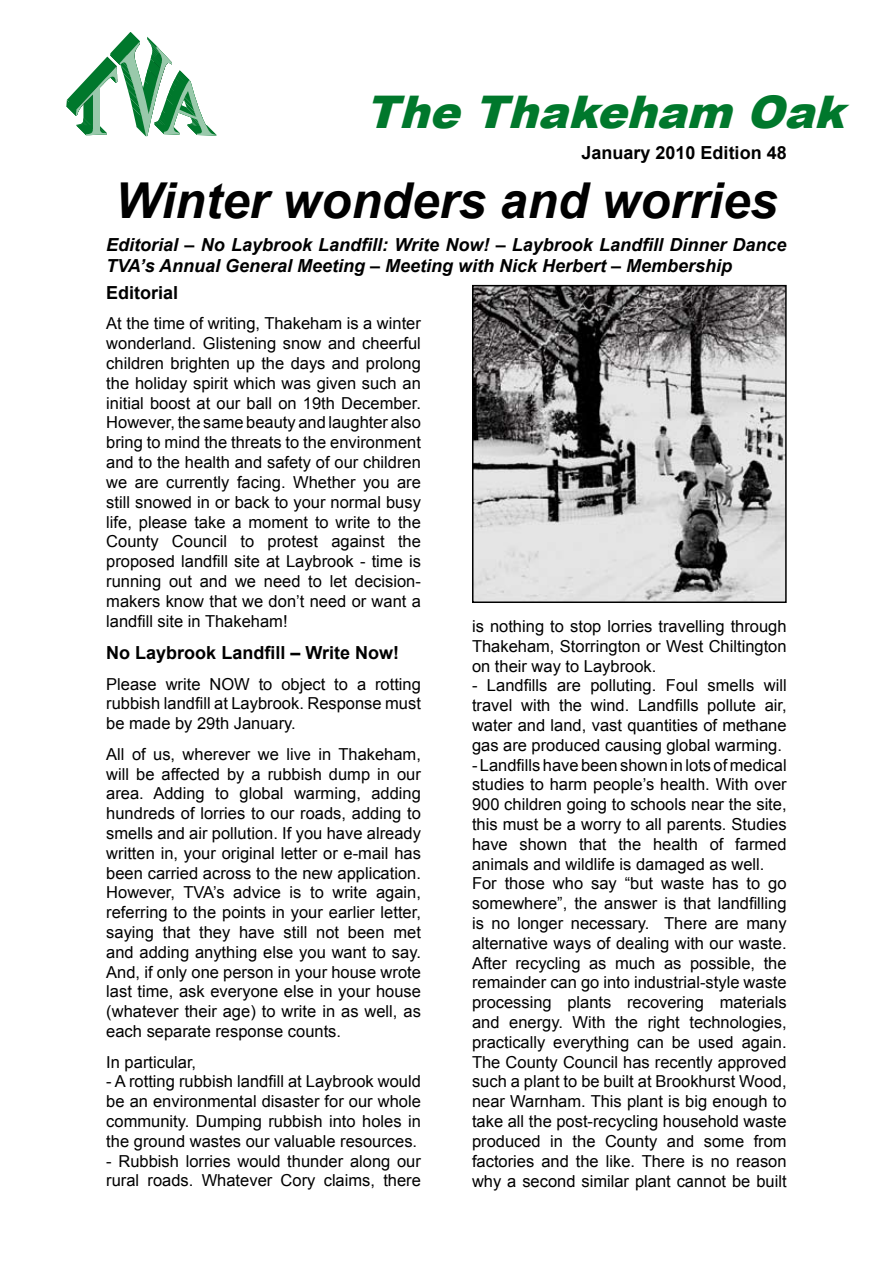
<style>
.page{position:relative;width:893px;height:1263px;background:#fff}
.page>*{position:absolute;margin:0;border:0;box-sizing:border-box;transform-origin:0 0}
.t1{font:italic 700 49.5px "Arial";color:#000}
.t2{font:italic 900 45px "Arial";color:#00782c}
.t3{font:italic 700 18px/21.6px "Arial";color:#000}
.t4{font:700 18px "Arial";color:#000}
.t5{font:16.5px/19.8px "Arial";color:#000;text-align:justify}
</style>
<div class="page">
<svg style="left:66px;top:32px;width:150px;height:104px"></svg>
<img style="left:475px;top:288px;width:309px;height:312px">
<div style="left:472px;top:285px;width:315px;height:318px;border:2px solid #000"></div>
<h2 class="t2" style="left:365px;top:79px;width:497px">TheThakeham Oak</h2>
<p class="t4" style="left:582px;top:141px;width:207px">January 2010 Edition 48</p>
<h1 class="t1" style="left:115px;top:169px;width:664px">Winter wonders and worries</h1>
<p class="t3" style="left:106px;top:234px;width:682px">Editorial – No Laybrook Landfill: Write Now! – Laybrook Landfill Dinner Dance<br>TVA’s Annual General Meeting – Meeting with Nick Herbert – Membership</p>
<p class="t4" style="left:106px;top:281px;width:74px">Editorial</p>
<p class="t5" style="left:106px;top:314px;width:316px">At the time of writing, Thakeham is a winter wonderland. Glistening snow and cheerful children brighten up the days and prolong the holiday spirit which was given such an initial boost at our ball on 19th December.<br>However, the same beauty and laughter also bring to mind the threats to the environment and to the health and safety of our children we are currently facing. Whether you are still snowed in or back to your normal busy life, please take a moment to write to the County Council to protest against the proposed landfill site at Laybrook - time is running out and we need to let decision&shy;makers know that we don’t need or want a landfill site in Thakeham!</p>
<p class="t4" style="left:106px;top:641px;width:294px">No Laybrook Landfill – Write Now!</p>
<p class="t5" style="left:106px;top:674px;width:316px">Please write NOW to object to a rotting rubbish landfill at Laybrook. Response must be made by 29th January.</p>
<p class="t5" style="left:106px;top:744px;width:316px">All of us, wherever we live in Thakeham, will be affected by a rubbish dump in our area. Adding to global warming, adding hundreds of lorries to our roads, adding to smells and air pollution. If you have already written in, your original letter or e-mail has been carried across to the new application.<br>However, TVA’s advice is to write again, referring to the points in your earlier letter, saying that they have still not been met and adding anything else you want to say.<br>And, if only one person in your house wrote last time, ask everyone else in your house (whatever their age) to write in as well, as each separate response counts.</p>
<p class="t5" style="left:106px;top:1052px;width:91px">In particular,</p>
<p class="t5" style="left:106px;top:1072px;width:316px">- A rotting rubbish landfill at Laybrook would be an environmental disaster for our whole community. Dumping rubbish into holes in the ground wastes our valuable resources.</p>
<p class="t5" style="left:106px;top:1151px;width:316px">- Rubbish lorries would thunder along our rural roads. Whatever Cory claims, there</p>
<p class="t5" style="left:472px;top:616px;width:316px">is nothing to stop lorries travelling through Thakeham, Storrington or West Chiltington on their way to Laybrook.</p>
<p class="t5" style="left:472px;top:676px;width:316px">- Landfills are polluting. Foul smells will travel with the wind. Landfills pollute air, water and land, vast quantities of methane gas are produced causing global warming.</p>
<p class="t5" style="left:472px;top:755px;width:316px;text-align:left">- Landfills have been shown in lots of medical studies to harm people’s health. With over 900 children going to schools near the site, this must be a worry to all parents. Studies have shown that the health of farmed animals and wildlife is damaged as well.<br>For those who say “but waste has to go somewhere”, the answer is that landfilling is no longer necessary. There are many alternative ways of dealing with our waste.<br>After recycling as much as possible, the remainder can go into industrial-style waste processing plants recovering materials and energy. With the right technologies, practically everything can be used again.<br>The County Council has recently approved such a plant to be built at Brookhurst Wood, near Warnham. This plant is big enough to take all the post-recycling household waste produced in the County and some from factories and the like. There is no reason why a second similar plant cannot be built</p>
</div>
